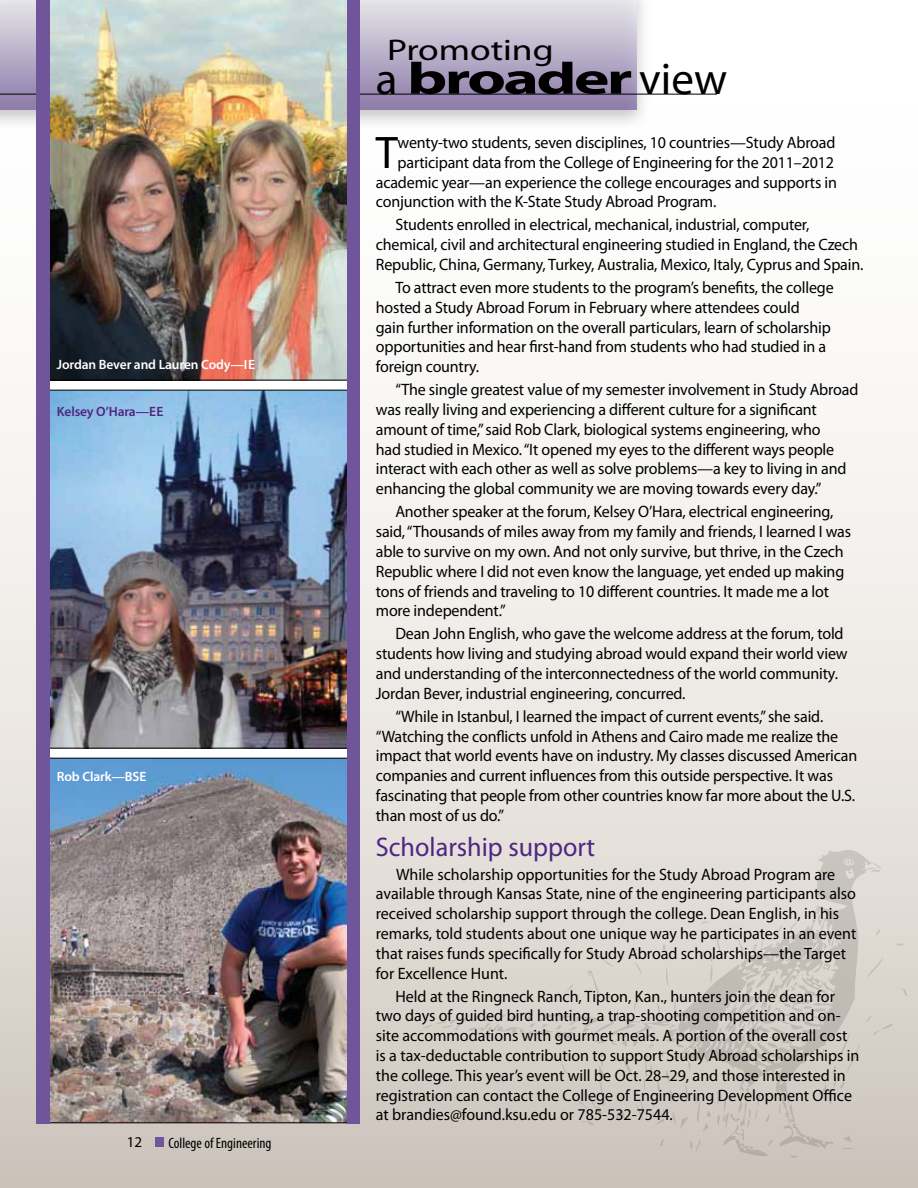
<style>
.page{position:relative;width:918px;height:1188px;background:#fff}
.page>*{position:absolute;margin:0;border:0;box-sizing:border-box;transform-origin:0 0}
.t1{font:45.9px "Myriad Pro";color:#000}
.t2{font:700 45px "Myriad Pro";letter-spacing:-.04em;color:#000;scale:1.5 1}
.t3{font:30px "Myriad Pro";color:#000;scale:1.25 1}
.t4{font:27px "Myriad Pro";color:#4f2683}
.t5{font:16.5px/19.8px "Myriad Pro";letter-spacing:-.01em;color:#000}
.t6{font:condensed 15px "Myriad Pro";color:#000}
.t7{font:15px "Myriad Pro";color:#000}
.t8{font:600 13.5px "Myriad Pro";letter-spacing:-.01em;color:#fff}
.t9{font:600 13.5px "Myriad Pro";letter-spacing:-.01em;color:#4f2683}
.s1{font-weight:400}
</style>
<div class="page">
<div style="left:0;top:0;width:918px;height:1188px;background:linear-gradient(to bottom,#fff,#d3cbc3)"></div>
<svg style="left:423px;top:914px;width:484px;height:247px;background:#d5cec6"></svg>
<svg style="left:872px;top:863px;width:9px;height:11px"></svg>
<svg style="left:665px;top:846px;width:207px;height:277px;background:#d4cec7"></svg>
<div style="left:0;top:0;width:652px;height:131px;background:#000;opacity:.24"></div>
<div style="left:0;top:0;width:636px;height:109px;background:linear-gradient(to bottom,#e6e6e9,#8d7ba9)"></div>
<hr style="left:0;top:94px;width:717px;height:1px;background:#000">
<svg style="left:49px;top:380px;width:298px;height:378px"></svg>
<img style="left:49px;top:0;width:298px;height:380px">
<img style="left:49px;top:392px;width:298px;height:355px">
<img style="left:49px;top:760px;width:298px;height:361px">
<div style="left:36px;top:0;width:13px;height:1123px;background:#71559b"></div>
<div style="left:347px;top:0;width:13px;height:1123px;background:#71559b"></div>
<div style="left:155px;top:1138px;width:9px;height:9px;background:#71559b"></div>
<p class="t8" style="left:57px;top:356px;width:200px">Jordan Bever and Lauren Cody—IE</p>
<p class="t9" style="left:57px;top:403px;width:108px">Kelsey O’Hara—EE</p>
<p class="t8" style="left:57px;top:768px;width:91px">Rob Clark—BSE</p>
<p class="t7" style="left:127px;top:1133px;width:17px">12</p>
<p class="t6" style="left:168px;top:1134px;width:105px">College of Engineering</p>
<p class="t3" style="left:387px;top:31px;width:135px">Promoting</p>
<p class="t2" style="left:376px;top:49px;width:236px"><span class="s1">a</span> broader <span class="s1">view</span></p>
<p class="t1" style="left:376px;top:124px;width:24px">T</p>
<p class="t5" style="left:398px;top:132px;width:439px">wenty-two students, seven disciplines, 10 countries—Study Abroad</p>
<p class="t5" style="left:398px;top:152px;width:438px">participant data from the College of Engineering for the 2011–2012</p>
<p class="t5" style="left:376px;top:172px;width:463px">academic year—an experience the college encourages and supports in</p>
<p class="t5" style="left:376px;top:192px;width:342px">conjunction with the K-State Study Abroad Program.</p>
<p class="t5" style="left:376px;top:215px;width:489px;text-indent:20px">Students enrolled in electrical, mechanical, industrial, computer, chemical, civil and architectural engineering studied in England, the Czech<br>Republic, China, Germany, Turkey, Australia, Mexico, Italy, Cyprus and Spain.</p>
<p class="t5" style="left:376px;top:277px;width:459px;text-indent:20px">To attract even more students to the program’s benefits, the college hosted a Study Abroad Forum in February where attendees could<br>gain further information on the overall particulars, learn of scholarship opportunities and hear first-hand from students who had studied in a foreign country.</p>
<p class="t5" style="left:376px;top:380px;width:484px;text-indent:20px">“The single greatest value of my semester involvement in Study Abroad was really living and experiencing a different culture for a significant amount of time,” said Rob Clark, biological systems engineering, who<br>had studied in Mexico. “It opened my eyes to the different ways people interact with each other as well as solve problems—a key to living in and enhancing the global community we are moving towards every day.”</p>
<p class="t5" style="left:376px;top:502px;width:477px;text-indent:20px">Another speaker at the forum, Kelsey O’Hara, electrical engineering, said, “Thousands of miles away from my family and friends, I learned I was able to survive on my own. And not only survive, but thrive, in the Czech Republic where I did not even know the language, yet ended up making tons of friends and traveling to 10 different countries. It made me a lot more independent.”</p>
<p class="t5" style="left:376px;top:624px;width:473px;text-indent:20px">Dean John English, who gave the welcome address at the forum, told students how living and studying abroad would expand their world view and understanding of the interconnectedness of the world community.<br>Jordan Bever, industrial engineering, concurred.</p>
<p class="t5" style="left:376px;top:706px;width:483px;text-indent:20px">“While in Istanbul, I learned the impact of current events,” she said. “Watching the conflicts unfold in Athens and Cairo made me realize the impact that world events have on industry. My classes discussed American companies and current influences from this outside perspective. It was fascinating that people from other countries know far more about the U.S. than most of us do.”</p>
<p class="t4" style="left:376px;top:831px;width:221px">Scholarship support</p>
<p class="t5" style="left:376px;top:864px;width:482px;text-indent:20px">While scholarship opportunities for the Study Abroad Program are available through Kansas State, nine of the engineering participants also received scholarship support through the college. Dean English, in his remarks, told students about one unique way he participates in an event that raises funds specifically for Study Abroad scholarships—the Target for Excellence Hunt.</p>
<p class="t5" style="left:376px;top:986px;width:485px;text-indent:20px">Held at the Ringneck Ranch, Tipton, Kan., hunters join the dean for two days of guided bird hunting, a trap-shooting competition and on&shy;site accommodations with gourmet meals. A portion of the overall cost is a tax-deductable contribution to support Study Abroad scholarships in the college. This year’s event will be Oct. 28–29, and those interested in registration can contact the College of Engineering Development Office at brandies@found.ksu.edu or 785-532-7544.</p>
</div>
